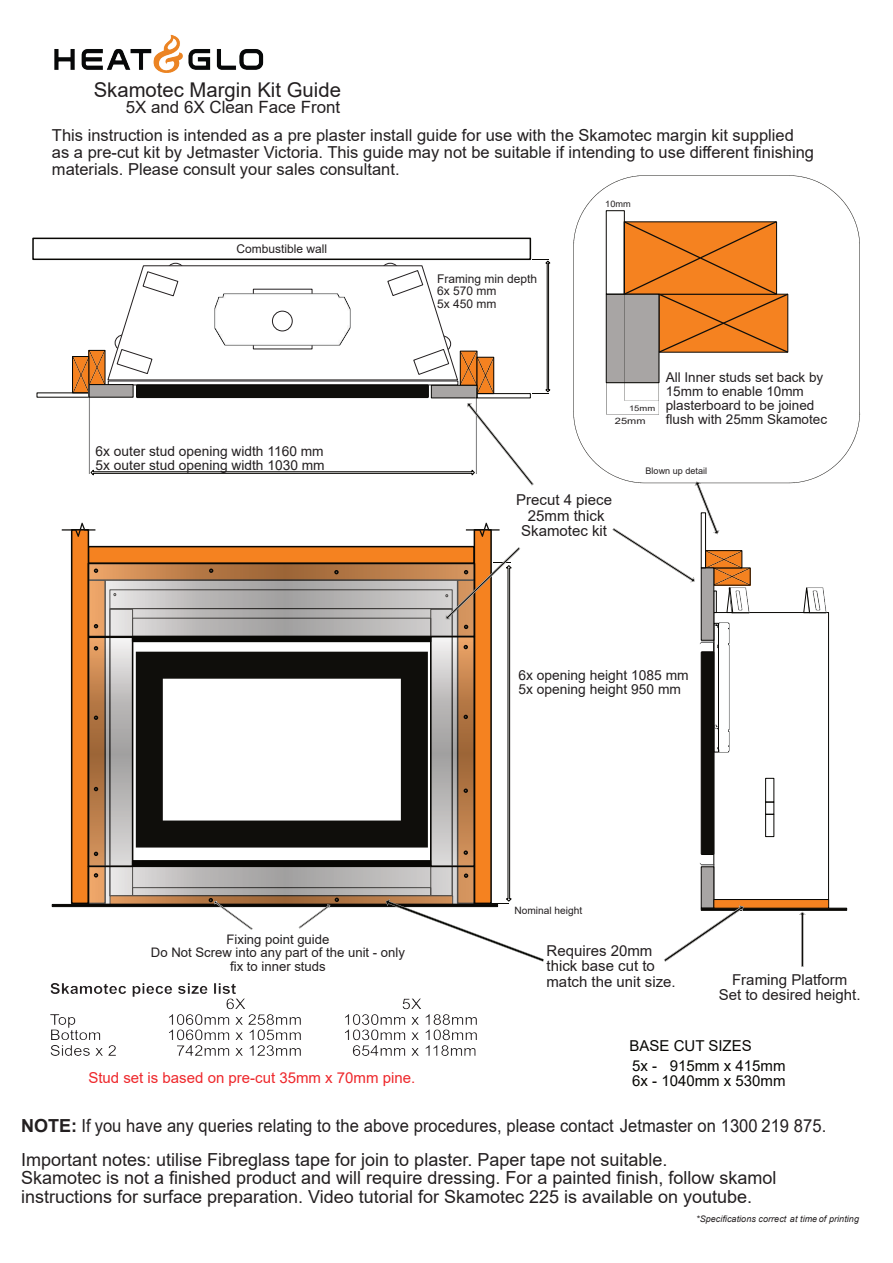
<style>
.page{position:relative;width:893px;height:1263px;background:#fff}
.page>*{position:absolute;margin:0;border:0;box-sizing:border-box;transform-origin:0 0}
.t1{font:20.25px "Arial";color:#231f20}
.t2{font:18px/18.6px "Arial";color:#231f20}
.t3{font:18px/34px "Arial";color:#231f20;scale:.92 1}
.t4{font:16.95px "Arial";color:#231f20}
.t5{font:16.5px/17.1px "Arial";color:#231f20}
.t6{font:15px/15.5px "Arial";color:#231f20;text-align:center}
.t7{font:15px "Arial";color:#231f20;scale:1.09 1}
.t8{font:15px/15.5px "Arial";color:#080704}
.t9{font:15px "Arial";color:#ee272b}
.t10{font:700 15px "Arial";color:#231f20;scale:1.09 1}
.t11{font:13.8px/14.2px "Arial";color:#231f20}
.t12{font:13.5px/14px "Arial";color:#231f20}
.t13{font:13.2px/13.5px "Arial";color:#231f20;text-align:center}
.t14{font:12px/12.5px "Arial";color:#231f20}
.t15{font:10.2px "Arial";color:#231f20}
.t16{font:italic 9px "Arial";letter-spacing:.005em;color:#231f20}
.t17{font:9px "Arial";color:#231f20}
.t18{font:8.85px "Arial";color:#231f20;scale:1.25 1}
.t19{font:8.85px "Arial";color:#231f20;scale:1.04 1}
.t20{font:7.8px "Arial";color:#231f20;scale:1.21 1}
.s1{font-weight:700}
</style>
<div class="page">
<div style="left:713px;top:612px;width:116px;height:288px;border:1px solid #080704"></div>
<div style="left:765px;top:778px;width:9px;height:24px;border:1px solid #080704"></div>
<div style="left:765px;top:802px;width:9px;height:12px;border:1px solid #080704"></div>
<div style="left:765px;top:814px;width:9px;height:23px;border:1px solid #080704"></div>
<img style="left:715px;top:623px;width:15px;height:129px">
<div style="left:713px;top:623px;width:6px;height:129px;border:1px solid #080704"></div>
<img style="left:810px;top:587px;width:16px;height:26px">
<img style="left:733px;top:587px;width:16px;height:26px">
<svg style="left:726px;top:587px;width:7px;height:26px"></svg>
<svg style="left:803px;top:587px;width:7px;height:26px"></svg>
<div style="left:713px;top:591px;width:4px;height:22px;border:1px solid #080704"></div>
<img style="left:699px;top:862px;width:15px;height:4px">
<img style="left:699px;top:642px;width:15px;height:3px">
<div style="left:701px;top:651px;width:13px;height:204px;background:#0f0e0b;border:1px solid #080704"></div>
<img style="left:715px;top:570px;width:33px;height:13px">
<img style="left:719px;top:552px;width:21px;height:14px">
<div style="left:705px;top:550px;width:37px;height:18px;border:1px solid #080704"></div>
<div style="left:701px;top:568px;width:13px;height:72px;background:#a8a5a4;border:1px solid #080704"></div>
<div style="left:701px;top:866px;width:13px;height:42px;background:#a8a5a4;border:1px solid #080704"></div>
<div style="left:701px;top:908px;width:146px;height:3px;background:#080704;border:1px solid #080704"></div>
<div style="left:713px;top:899px;width:116px;height:9px;background:#f58220;border:1px solid #080704"></div>
<div style="left:132px;top:636px;width:299px;height:6px;background:#080704"></div>
<svg style="left:133px;top:860px;width:252px;height:5px"></svg>
<svg style="left:136px;top:652px;width:249px;height:195px"></svg>
<div style="left:474px;top:529px;width:18px;height:375px;background:#f58220;border:2px solid #080704"></div>
<div style="left:88px;top:546px;width:387px;height:18px;background:#f58220;border:2px solid #080704"></div>
<div style="left:71px;top:529px;width:18px;height:375px;background:#f58220;border:2px solid #080704"></div>
<hr style="left:52px;top:904px;width:446px;height:3px;background:#080704">
<svg style="left:466px;top:523px;width:34px;height:14px"></svg>
<svg style="left:62px;top:523px;width:33px;height:14px"></svg>
<svg style="left:91px;top:868px;width:294px;height:34px;background:#b3a69d"></svg>
<div style="left:88px;top:865px;width:387px;height:40px;border:2px solid #080704"></div>
<svg style="left:91px;top:639px;width:39px;height:225px;background:#b59f8d"></svg>
<div style="left:88px;top:636px;width:45px;height:231px;border:2px solid #080704"></div>
<svg style="left:91px;top:566px;width:294px;height:68px;background:#b2a296"></svg>
<div style="left:88px;top:563px;width:387px;height:74px;border:2px solid #080704"></div>
<svg style="left:94px;top:624px;width:4px;height:4px"></svg>
<svg style="left:94px;top:568px;width:4px;height:5px"></svg>
<svg style="left:334px;top:570px;width:5px;height:4px"></svg>
<svg style="left:209px;top:568px;width:4px;height:5px"></svg>
<svg style="left:94px;top:873px;width:4px;height:4px"></svg>
<svg style="left:94px;top:646px;width:4px;height:4px"></svg>
<svg style="left:94px;top:715px;width:4px;height:5px"></svg>
<svg style="left:94px;top:787px;width:4px;height:4px"></svg>
<svg style="left:94px;top:852px;width:4px;height:4px"></svg>
<svg style="left:381px;top:263px;width:18px;height:16px"></svg>
<svg style="left:108px;top:381px;width:350px;height:4px"></svg>
<svg style="left:107px;top:265px;width:351px;height:115px"></svg>
<img style="left:462px;top:353px;width:13px;height:31px">
<div style="left:460px;top:351px;width:17px;height:35px;border:1px solid #080704"></div>
<img style="left:479px;top:359px;width:13px;height:33px">
<div style="left:477px;top:357px;width:17px;height:37px;border:1px solid #080704"></div>
<div style="left:477px;top:393px;width:54px;height:5px;border:1px solid #080704"></div>
<div style="left:431px;top:385px;width:46px;height:13px;background:#a8a5a4;border:1px solid #080704"></div>
<img style="left:90px;top:352px;width:13px;height:31px">
<img style="left:74px;top:358px;width:13px;height:33px">
<div style="left:72px;top:356px;width:17px;height:37px;border:1px solid #080704"></div>
<div style="left:88px;top:384px;width:45px;height:13px;background:#a8a5a4;border:1px solid #080704"></div>
<div style="left:136px;top:385px;width:293px;height:13px;background:#0f0e0b;border:1px solid #080704"></div>
<div style="left:32px;top:238px;width:499px;height:22px;border:2px solid #080704"></div>
<svg style="left:533px;top:259px;width:18px;height:135px"></svg>
<img style="left:476px;top:386px;width:2px;height:17px">
<img style="left:88px;top:383px;width:2px;height:91px">
<svg style="left:209px;top:898px;width:44px;height:32px"></svg>
<svg style="left:299px;top:898px;width:40px;height:30px"></svg>
<svg style="left:799px;top:912px;width:7px;height:55px"></svg>
<svg style="left:664px;top:905px;width:79px;height:57px"></svg>
<svg style="left:90px;top:403px;width:444px;height:82px"></svg>
<svg style="left:612px;top:483px;width:107px;height:99px"></svg>
<svg style="left:573px;top:175px;width:287px;height:308px"></svg>
<img style="left:54px;top:34px;width:210px;height:39px">
<svg style="left:385px;top:547px;width:159px;height:414px"></svg>
<p class="t1" style="left:94px;top:82px;width:249px">Skamotec Margin Kit Guide</p>
<p class="t4" style="left:126px;top:101px;width:216px">5X and 6X Clean Face Front</p>
<p class="t5" style="left:52px;top:128px;width:764px">This instruction is intended as a pre plaster install guide for use with the Skamotec margin kit supplied as a pre-cut kit by Jetmaster Victoria. This guide may not be suitable if intending to use different finishing materials. Please consult your sales consultant.</p>
<p class="t14" style="left:236px;top:244px;width:92px">Combustible wall</p>
<p class="t11" style="left:96px;top:445px;width:231px">6x outer stud opening width 1160 mm<br>5x outer stud opening width 1030 mm</p>
<p class="t14" style="left:437px;top:274px;width:102px">Framing min depth<br>6x 570 mm<br>5x 450 mm</p>
<p class="t19" style="left:605px;top:201px;width:26px">10mm</p>
<p class="t12" style="left:666px;top:372px;width:159px">All Inner studs set back by<br>15mm to enable 10mm plasterboard to be joined</p>
<p class="t20" style="left:629px;top:405px;width:23px">15mm</p>
<p class="t18" style="left:615px;top:418px;width:26px">25mm</p>
<p class="t12" style="left:666px;top:413px;width:163px">flush with 25mm Skamotec</p>
<p class="t17" style="left:646px;top:467px;width:63px">Blown up detail</p>
<p class="t6" style="left:516px;top:493px;width:97px">Precut 4 piece<br>25mm thick<br>Skamotec kit</p>
<p class="t11" style="left:518px;top:669px;width:172px">6x opening height 1085 mm<br>5x opening height 950 mm</p>
<p class="t15" style="left:514px;top:907px;width:69px">Nominal height</p>
<p class="t13" style="left:151px;top:934px;width:256px">Fixing point guide<br>Do Not Screw into any part of the unit - only fix to inner studs</p>
<p class="t10" style="left:50px;top:983px;width:173px">Skamotec piece size list</p>
<p class="t7" style="left:226px;top:998px;width:20px">6X</p>
<p class="t7" style="left:402px;top:998px;width:20px">5X</p>
<p class="t7" style="left:50px;top:1014px;width:26px">Top</p>
<p class="t7" style="left:167px;top:1014px;width:125px">1060mm x 258mm</p>
<p class="t7" style="left:343px;top:1014px;width:125px">1030mm x 188mm</p>
<p class="t7" style="left:50px;top:1029px;width:49px">Bottom</p>
<p class="t7" style="left:167px;top:1029px;width:125px">1060mm x 105mm</p>
<p class="t7" style="left:343px;top:1029px;width:125px">1030mm x 108mm</p>
<p class="t7" style="left:50px;top:1045px;width:63px">Sides x 2</p>
<p class="t7" style="left:176px;top:1045px;width:117px">742mm x 123mm</p>
<p class="t7" style="left:352px;top:1045px;width:116px">654mm x 118mm</p>
<p class="t9" style="left:88px;top:1072px;width:328px">Stud set is based on pre-cut 35mm x 70mm pine.</p>
<p class="t6" style="left:546px;top:944px;width:131px;text-align:left">Requires 20mm thick base cut to match the unit size.</p>
<p class="t6" style="left:719px;top:973px;width:143px">Framing Platform<br>Set to desired height.</p>
<p class="t8" style="left:629px;top:1039px;width:124px">BASE CUT SIZES</p>
<p class="t8" style="left:632px;top:1059px;width:155px">5x - 915mm x 415mm<br>6x - 1040mm x 530mm</p>
<p class="t3" style="left:21px;top:1110px;width:877px"><span class="s1">NOTE:</span> If you have any queries relating to the above procedures, please contact Jetmaster on 1300 219 875.<br>Important notes: utilise Fibreglass tape for join to plaster. Paper tape not suitable.</p>
<p class="t2" style="left:21px;top:1170px;width:757px">Skamotec is not a finished product and will require dressing. For a painted finish, follow skamol instructions for surface preparation. Video tutorial for Skamotec 225 is available on youtube.</p>
<p class="t16" style="left:696px;top:1215px;width:164px">*Specifications correct at time of printing</p>
</div>
